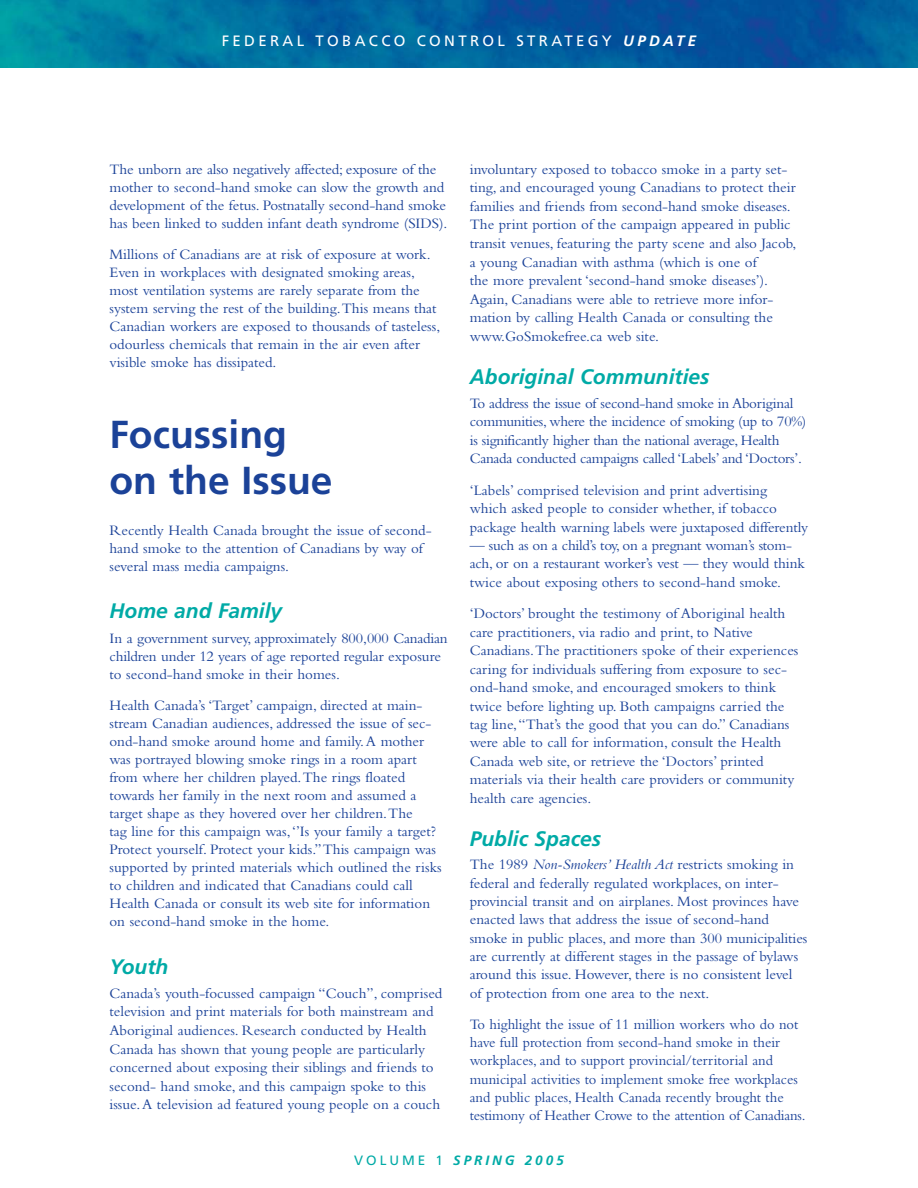
<style>
.page{position:relative;width:918px;height:1188px;background:#fff}
.page>*{position:absolute;margin:0;border:0;box-sizing:border-box;transform-origin:0 0}
.t1{font:700 39px/46.8px "Frutiger";color:#1b4298}
.t2{font:italic 700 21px "Frutiger";color:#00aaa6}
.t3{font:15px/18px "Bembo";color:#1b4298}
.t4{font:15px/18.5px "Bembo";letter-spacing:-.02em;color:#1b4298}
.t5{font:15px "Frutiger";letter-spacing:.22em;color:#fff}
.t6{font:italic 700 13.5px "Frutiger";letter-spacing:.22em;color:#00aaa6}
.s1{font-weight:700;font-style:italic}
.s2{font-style:italic}
.s3{font-weight:400;font-style:normal}
</style>
<div class="page">
<img style="left:1px;top:0;width:917px;height:68px">
<p class="t5" style="left:222px;top:35px;width:476px">FEDERAL TOBACCO CONTROL STRATEGY <span class="s1">UPDATE</span></p>
<p class="t3" style="left:110px;top:161px;width:339px">The unborn are also negatively affected; exposure of the mother to second-hand smoke can slow the growth and development of the fetus. Postnatally second-hand smoke has been linked to sudden infant death syndrome (SIDS).</p>
<p class="t3" style="left:110px;top:246px;width:332px">Millions of Canadians are at risk of exposure at work.<br>Even in workplaces with designated smoking areas, most ventilation systems are rarely separate from the system serving the rest of the building.This means that Canadian workers are exposed to thousands of tasteless, odourless chemicals that remain in the air even after visible smoke has dissipated.</p>
<h1 class="t1" style="left:110px;top:414px;width:225px">Focussing on the Issue</h1>
<p class="t3" style="left:110px;top:523px;width:324px">Recently Health Canada brought the issue of second&shy;hand smoke to the attention of Canadians by way of several mass media campaigns.</p>
<h2 class="t2" style="left:110px;top:603px;width:174px">Home and Family</h2>
<p class="t3" style="left:109px;top:631px;width:340px">In a government survey, approximately 800,000 Canadian children under 12 years of age reported regular exposure to second-hand smoke in their homes.</p>
<p class="t3" style="left:109px;top:698px;width:334px">Health Canada’s ‘Target’ campaign, directed at main&shy;stream Canadian audiences, addressed the issue of sec&shy;ond-hand smoke around home and family.A mother was portrayed blowing smoke rings in a room apart from where her children played.The rings floated towards her family in the next room and assumed a target shape as they hovered over her children.The<br>tag line for this campaign was,‘’Is your family a target?<br>Protect yourself. Protect your kids.’’This campaign was supported by printed materials which outlined the risks to children and indicated that Canadians could call Health Canada or consult its web site for information on second-hand smoke in the home.</p>
<h2 class="t2" style="left:110px;top:958px;width:60px">Youth</h2>
<p class="t3" style="left:110px;top:985px;width:334px;line-height:18.6px">Canada’s youth-focussed campaign “Couch”, comprised television and print materials for both mainstream and Aboriginal audiences. Research conducted by Health Canada has shown that young people are particularly concerned about exposing their siblings and friends to second- hand smoke, and this campaign spoke to this issue.A television ad featured young people on a couch</p>
<p class="t3" style="left:470px;top:161px;width:328px;line-height:18.6px">involuntary exposed to tobacco smoke in a party set&shy;ting, and encouraged young Canadians to protect their families and friends from second-hand smoke diseases.<br>The print portion of the campaign appeared in public transit venues, featuring the party scene and also Jacob, a young Canadian with asthma (which is one of<br>the more prevalent ‘second-hand smoke diseases’).<br>Again, Canadians were able to retrieve more infor&shy;mation by calling Health Canada or consulting the www.GoSmokefree.ca web site.</p>
<h2 class="t2" style="left:470px;top:368px;width:241px">Aboriginal Communities</h2>
<p class="t4" style="left:470px;top:395px;width:338px">To address the issue of second-hand smoke in Aboriginal communities, where the incidence of smoking (up to 70%) is significantly higher than the national average, Health Canada conducted campaigns called ‘Labels’ and ‘Doctors’.</p>
<p class="t3" style="left:470px;top:482px;width:340px;line-height:18.5px">‘Labels’ comprised television and print advertising<br>which asked people to consider whether, if tobacco package health warning labels were juxtaposed differently</p>
<p class="t3" style="left:470px;top:537px;width:337px;line-height:18.5px">— such as on a child’s toy, on a pregnant woman’s stom&shy;ach, or on a restaurant worker’s vest — they would think twice about exposing others to second-hand smoke.</p>
<p class="t3" style="left:470px;top:606px;width:330px;line-height:18.5px">‘Doctors’ brought the testimony of Aboriginal health care practitioners, via radio and print, to Native Canadians.The practitioners spoke of their experiences caring for individuals suffering from exposure to sec&shy;ond-hand smoke, and encouraged smokers to think twice before lighting up. Both campaigns carried the tag line,“That’s the good that you can do.” Canadians were able to call for information, consult the Health Canada web site, or retrieve the ‘Doctors’ printed materials via their health care providers or community health care agencies.</p>
<h2 class="t2" style="left:470px;top:830px;width:133px">Public Spaces</h2>
<p class="t3" style="left:470px;top:857px;width:339px">The 1989 <span class="s2">Non-Smokers’ Health Act</span> restricts smoking in federal and federally regulated workplaces, on inter&shy;provincial transit and on airplanes. Most provinces have enacted laws that address the issue of second-hand smoke in public places, and more than 300 municipalities are currently at different stages in the passage of bylaws around this issue. However, there is no consistent level of protection from one area to the next.</p>
<p class="t3" style="left:470px;top:1016px;width:337px">To highlight the issue of 11 million workers who do not have full protection from second-hand smoke in their workplaces, and to support provincial/territorial and municipal activities to implement smoke free workplaces and public places, Health Canada recently brought the testimony of Heather Crowe to the attention of Canadians.</p>
<p class="t6" style="left:354px;top:1155px;width:211px"><span class="s3">VOLUME 1</span> SPRING 2005</p>
</div>
